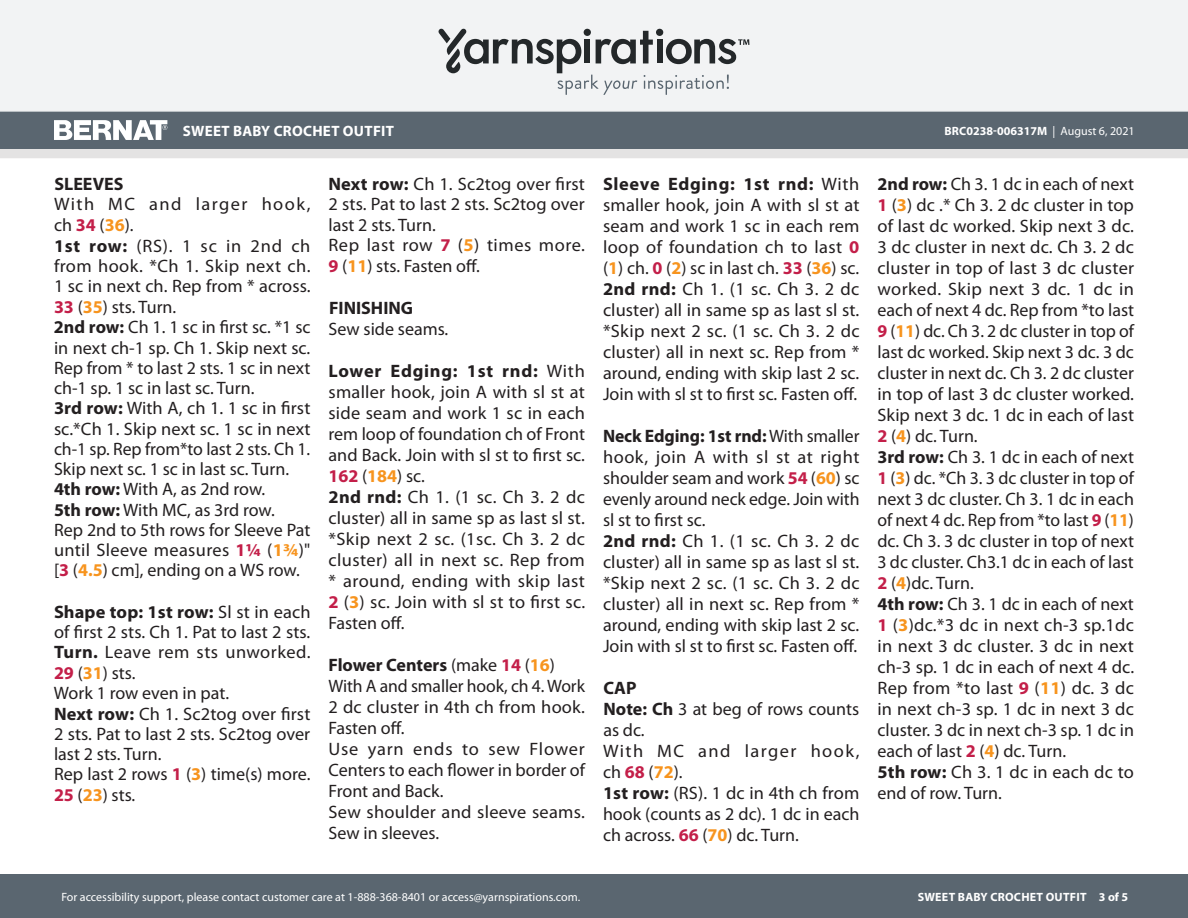
<style>
.page{position:relative;width:1188px;height:918px;background:#fff}
.page>*{position:absolute;margin:0;border:0;box-sizing:border-box;transform-origin:0 0}
.Body_-__Color_coded{font:18px/21px "Myriad Pro";color:#231f20;text-align:justify}
.Body_-__Color_coded-2{font:18px/21px "Myriad Pro";letter-spacing:.08em;color:#231f20}
.Body_-__Color_coded-3{font:18px/21px "Myriad Pro";letter-spacing:.025em;color:#231f20}
.SIZES_-_Color_Coded{font:18px/21px "Myriad Pro";color:#231f20}
.Body_-__Color_coded-4{font:700 18px "Myriad Pro";color:#231f20}
.SIZES_-_Color_Coded-2{font:700 18px "Myriad Pro";color:#231f20}
.t1{font:700 15px "Myriad Pro";letter-spacing:.02em;color:#fff}
.t2{font:12px "Myriad Pro";color:#fff}
.t3{font:700 12px "Myriad Pro";color:#fff}
.t4{font:700 12px "Myriad Pro";letter-spacing:.02em;color:#fff}
.s1{font-weight:400}
.s2{font-weight:700;color:#c31f49}
.s3{font-weight:700;color:#f7941e}
.s4{font-weight:700}
.s5{color:#c31f49}
.s6{color:#f7941e}
</style>
<div class="page">
<div style="left:0;top:875px;width:1188px;height:43px;background:#5a6670"></div>
<div style="left:0;top:149px;width:1188px;height:9px;background:#e4e3e3"></div>
<div style="left:0;top:111px;width:1188px;height:38px;background:#5a6670"></div>
<div style="left:0;top:0;width:1188px;height:112px;background:#f2f3f4"></div>
<svg style="left:438px;top:29px;width:311px;height:66px"></svg>
<svg style="left:54px;top:120px;width:113px;height:20px"></svg>
<p class="t1" style="left:183px;top:121px;width:213px">SWEET BABY CROCHET OUTFIT</p>
<p class="t3" style="left:944px;top:123px;width:192px">BRC0238-006317M <span class="s1">| August 6, 2021</span></p>
<p class="SIZES_-_Color_Coded-2" style="left:54px;top:172px;width:71px">SLEEVES</p>
<p class="Body_-__Color_coded-2" style="left:54px;top:194px;width:258px">With MC and larger hook, ch <span class="s2">34</span> (<span class="s3">36</span>).</p>
<p class="Body_-__Color_coded" style="left:54px;top:236px;width:258px;line-height:20.5px"><span class="s4">1st row:</span> (RS). 1 sc in 2nd ch from hook. *Ch 1. Skip next ch.<br>1 sc in next ch. Rep from * across.<br><span class="s2">33</span> (<span class="s3">35</span>) sts. Turn.</p>
<p class="Body_-__Color_coded" style="left:54px;top:317px;width:258px;line-height:20.2px"><span class="s4">2nd row:</span> Ch 1. 1 sc in first sc. *1 sc in next ch-1 sp. Ch 1. Skip next sc.<br>Rep from * to last 2 sts. 1 sc in next ch-1 sp. 1 sc in last sc. Turn.</p>
<p class="Body_-__Color_coded" style="left:54px;top:398px;width:258px;line-height:20.2px"><span class="s4">3rd row:</span> With A, ch 1. 1 sc in first sc.*Ch 1. Skip next sc. 1 sc in next ch-1 sp. Rep from*to last 2 sts. Ch 1.<br>Skip next sc. 1 sc in last sc. Turn.</p>
<p class="Body_-__Color_coded" style="left:54px;top:479px;width:213px"><span class="s4">4th row:</span> With A, as 2nd row.</p>
<p class="Body_-__Color_coded" style="left:54px;top:499px;width:222px"><span class="s4">5th row:</span> With MC, as 3rd row.</p>
<p class="Body_-__Color_coded" style="left:54px;top:520px;width:258px;line-height:20.2px">Rep 2nd to 5th rows for Sleeve Pat until Sleeve measures <span class="s2">1¼</span> (<span class="s3">1¾</span>)" [<span class="s2">3</span> (<span class="s3">4.5</span>) cm], ending on a WS row.</p>
<p class="Body_-__Color_coded" style="left:54px;top:602px;width:258px;line-height:20.5px"><span class="s4">Shape top: 1st row:</span> Sl st in each of first 2 sts. Ch 1. Pat to last 2 sts.<br><span class="s4">Turn.</span> Leave rem sts unworked.<br><span class="s2">29</span> (<span class="s3">31</span>) sts.</p>
<p class="Body_-__Color_coded" style="left:54px;top:683px;width:177px">Work 1 row even in pat.</p>
<p class="Body_-__Color_coded" style="left:54px;top:704px;width:258px;line-height:20.2px"><span class="s4">Next row:</span> Ch 1. Sc2tog over first 2 sts. Pat to last 2 sts. Sc2tog over last 2 sts. Turn.</p>
<p class="Body_-__Color_coded" style="left:54px;top:764px;width:258px;line-height:20.2px">Rep last 2 rows <span class="s2">1</span> (<span class="s3">3</span>) time(s) more.<br><span class="s2">25</span> (<span class="s3">23</span>) sts.</p>
<p class="Body_-__Color_coded" style="left:328px;top:174px;width:258px;line-height:20.2px"><span class="s4">Next row:</span> Ch 1. Sc2tog over first 2 sts. Pat to last 2 sts. Sc2tog over last 2 sts. Turn.</p>
<p class="Body_-__Color_coded-3" style="left:328px;top:235px;width:258px">Rep last row <span class="s2">7</span> (<span class="s3">5</span>) times more.<br><span class="s2">9</span> (<span class="s3">11</span>) sts. Fasten off.</p>
<p class="SIZES_-_Color_Coded-2" style="left:329px;top:296px;width:86px">FINISHING</p>
<p class="Body_-__Color_coded" style="left:328px;top:319px;width:121px">Sew side seams.</p>
<p class="Body_-__Color_coded" style="left:328px;top:361px;width:258px"><span class="s4">Lower Edging: 1st rnd:</span> With smaller hook, join A with sl st at side seam and work 1 sc in each rem loop of foundation ch of Front and Back. Join with sl st to first sc.<br><span class="s2">162</span> (<span class="s3">184</span>) sc.</p>
<p class="Body_-__Color_coded" style="left:328px;top:487px;width:258px"><span class="s4">2nd rnd:</span> Ch 1. (1 sc. Ch 3. 2 dc cluster) all in same sp as last sl st. *Skip next 2 sc. (1sc. Ch 3. 2 dc cluster) all in next sc. Rep from * around, ending with skip last <span class="s2">2</span> (<span class="s3">3</span>) sc. Join with sl st to first sc.<br>Fasten off.</p>
<p class="Body_-__Color_coded-4" style="left:328px;top:653px;width:228px">Flower Centers <span class="s1">(make</span> <span class="s5">14</span> <span class="s1">(</span><span class="s6">16</span><span class="s1">)</span></p>
<p class="Body_-__Color_coded" style="left:328px;top:676px;width:258px">With A and smaller hook, ch 4. Work 2 dc cluster in 4th ch from hook.<br>Fasten off.</p>
<p class="Body_-__Color_coded" style="left:328px;top:739px;width:258px">Use yarn ends to sew Flower Centers to each flower in border of Front and Back.</p>
<p class="Body_-__Color_coded" style="left:328px;top:802px;width:258px">Sew shoulder and sleeve seams.<br>Sew in sleeves.</p>
<p class="Body_-__Color_coded" style="left:603px;top:174px;width:258px"><span class="s4">Sleeve Edging: 1st rnd:</span> With smaller hook, join A with sl st at seam and work 1 sc in each rem loop of foundation ch to last <span class="s2">0 </span>(<span class="s3">1</span>) ch. <span class="s2">0</span> (<span class="s3">2</span>) sc in last ch. <span class="s2">33</span> (<span class="s3">36</span>) sc.</p>
<p class="Body_-__Color_coded" style="left:603px;top:279px;width:258px"><span class="s4">2nd rnd:</span> Ch 1. (1 sc. Ch 3. 2 dc cluster) all in same sp as last sl st. *Skip next 2 sc. (1 sc. Ch 3. 2 dc cluster) all in next sc. Rep from * around, ending with skip last 2 sc.<br>Join with sl st to first sc. Fasten off.</p>
<p class="Body_-__Color_coded" style="left:603px;top:426px;width:258px"><span class="s4">Neck Edging: 1st rnd:</span> With smaller hook, join A with sl st at right shoulder seam and work <span class="s2">54</span> (<span class="s3">60</span>) sc evenly around neck edge. Join with sl st to first sc.</p>
<p class="Body_-__Color_coded" style="left:603px;top:531px;width:258px"><span class="s4">2nd rnd:</span> Ch 1. (1 sc. Ch 3. 2 dc cluster) all in same sp as last sl st. *Skip next 2 sc. (1 sc. Ch 3. 2 dc cluster) all in next sc. Rep from * around, ending with skip last 2 sc.<br>Join with sl st to first sc. Fasten off.</p>
<p class="SIZES_-_Color_Coded-2" style="left:603px;top:676px;width:35px">CAP</p>
<p class="SIZES_-_Color_Coded" style="left:603px;top:699px;width:257px"><span class="s4">Note: Ch</span> 3 at beg of rows counts as dc.</p>
<p class="Body_-__Color_coded-2" style="left:603px;top:741px;width:258px">With MC and larger hook, ch <span class="s2">68</span> (<span class="s3">72</span>).</p>
<p class="Body_-__Color_coded" style="left:603px;top:783px;width:258px"><span class="s4">1st row:</span> (RS). 1 dc in 4th ch from hook (counts as 2 dc). 1 dc in each ch across. <span class="s2">66</span> (<span class="s3">70</span>) dc. Turn.</p>
<p class="Body_-__Color_coded" style="left:878px;top:174px;width:258px"><span class="s4">2nd row:</span> Ch 3. 1 dc in each of next <span class="s2">1</span> (<span class="s3">3</span>) dc .* Ch 3. 2 dc cluster in top of last dc worked. Skip next 3 dc.<br>3 dc cluster in next dc. Ch 3. 2 dc cluster in top of last 3 dc cluster worked. Skip next 3 dc. 1 dc in each of next 4 dc. Rep from *to last <span class="s2">9</span> (<span class="s3">11</span>) dc. Ch 3. 2 dc cluster in top of last dc worked. Skip next 3 dc. 3 dc cluster in next dc. Ch 3. 2 dc cluster in top of last 3 dc cluster worked.<br>Skip next 3 dc. 1 dc in each of last <span class="s2">2</span> (<span class="s3">4</span>) dc. Turn.</p>
<p class="Body_-__Color_coded" style="left:878px;top:447px;width:258px"><span class="s4">3rd row:</span> Ch 3. 1 dc in each of next <span class="s2">1</span> (<span class="s3">3</span>) dc. *Ch 3. 3 dc cluster in top of next 3 dc cluster. Ch 3. 1 dc in each of next 4 dc. Rep from *to last <span class="s2">9</span> (<span class="s3">11</span>) dc. Ch 3. 3 dc cluster in top of next 3 dc cluster. Ch3.1 dc in each of last <span class="s2">2</span> (<span class="s3">4</span>)dc. Turn.</p>
<p class="Body_-__Color_coded" style="left:877px;top:594px;width:258px"><span class="s4">4th row:</span> Ch 3. 1 dc in each of next <span class="s2">1</span> (<span class="s3">3</span>)dc.*3 dc in next ch-3 sp.1dc in next 3 dc cluster. 3 dc in next ch-3 sp. 1 dc in each of next 4 dc.<br>Rep from *to last <span class="s2">9</span> (<span class="s3">11</span>) dc. 3 dc in next ch-3 sp. 1 dc in next 3 dc cluster. 3 dc in next ch-3 sp. 1 dc in each of last <span class="s2">2</span> (<span class="s3">4</span>) dc. Turn.</p>
<p class="Body_-__Color_coded" style="left:878px;top:762px;width:258px"><span class="s4">5th row:</span> Ch 3. 1 dc in each dc to end of row. Turn.</p>
<p class="t2" style="left:61px;top:890px;width:520px">For accessibility support, please contact customer care at 1-888-368-8401 or access@yarnspirations.com.</p>
<p class="t4" style="left:918px;top:889px;width:212px">SWEET BABY CROCHET OUTFIT 3 of 5</p>
</div>
